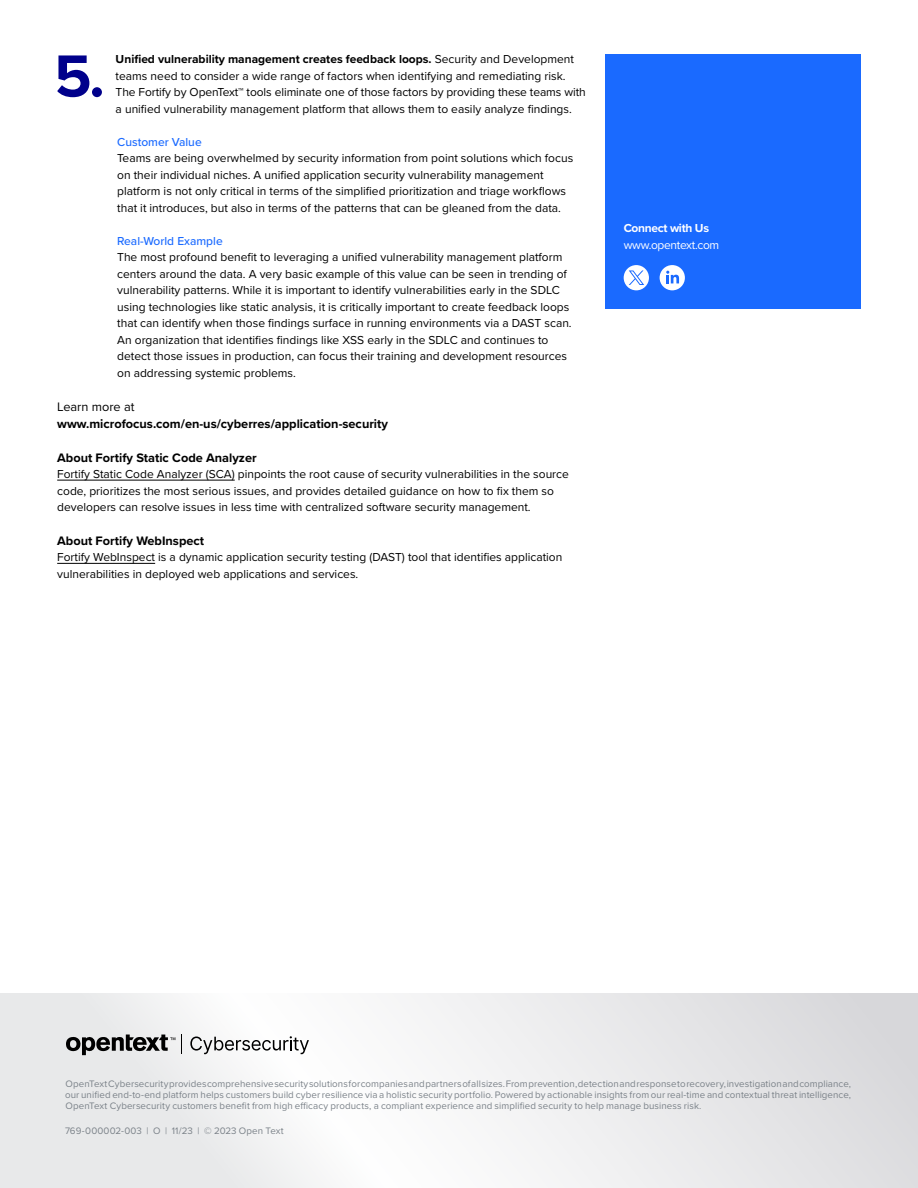
<style>
.page{position:relative;width:918px;height:1188px;background:#fff}
.page>*{position:absolute;margin:0;border:0;box-sizing:border-box;transform-origin:0 0}
.t1{font:700 61.5px "Proxima Nova";color:#00008b}
.t2{font:700 12.75px "Proxima Nova";color:#000}
.t3{font:12.75px "Proxima Nova";color:#000}
.t4{font:12px/16.5px "Proxima Nova";color:#000}
.t5{font:500 12px "Proxima Nova";color:#1a6aff}
.t6{font:12px/17.2px "Proxima Nova";letter-spacing:-.025em;color:#fff}
.t7{font:9.75px/11.2px "Proxima Nova";letter-spacing:.01em;color:#7b8289;text-align:justify}
.s1{font-weight:700}
</style>
<div class="page">
<hr style="left:57px;top:480px;width:178px;height:1px;background:#000">
<hr style="left:57px;top:563px;width:98px;height:1px;background:#000">
<svg style="left:0;top:994px;width:918px;height:194px"></svg>
<svg style="left:66px;top:1035px;width:109px;height:20px;background:#888989"></svg>
<svg style="left:190px;top:1036px;width:119px;height:18px"></svg>
<svg style="left:181px;top:1035px;width:1px;height:19px"></svg>
<div style="left:605px;top:54px;width:256px;height:254px;background:#1a6aff"></div>
<div style="left:660px;top:265px;width:25px;height:25px;background:#fff;border-radius:13px"></div>
<svg style="left:666px;top:271px;width:13px;height:12px"></svg>
<div style="left:624px;top:265px;width:25px;height:25px;background:#fff;border-radius:50%"></div>
<svg style="left:629px;top:270px;width:15px;height:15px"></svg>
<p class="t1" style="left:54px;top:30px;width:52px">5.</p>
<p class="t4" style="left:116px;top:51px;width:472px"><span class="s1">Unified vulnerability management creates feedback loops.</span> Security and Development teams need to consider a wide range of factors when identifying and remediating risk.<br>The Fortify by OpenText™ tools eliminate one of those factors by providing these teams with a unified vulnerability management platform that allows them to easily analyze findings.</p>
<h2 class="t5" style="left:117px;top:133px;width:86px">Customer Value</h2>
<p class="t4" style="left:117px;top:150px;width:458px">Teams are being overwhelmed by security information from point solutions which focus on their individual niches. A unified application security vulnerability management platform is not only critical in terms of the simplified prioritization and triage workflows that it introduces, but also in terms of the patterns that can be gleaned from the data.</p>
<h2 class="t5" style="left:117px;top:232px;width:107px">Real-World Example</h2>
<p class="t4" style="left:117px;top:249px;width:456px">The most profound benefit to leveraging a unified vulnerability management platform centers around the data. A very basic example of this value can be seen in trending of vulnerability patterns. While it is important to identify vulnerabilities early in the SDLC using technologies like static analysis, it is critically important to create feedback loops that can identify when those findings surface in running environments via a DAST scan.<br>An organization that identifies findings like XSS early in the SDLC and continues to detect those issues in production, can focus their training and development resources on addressing systemic problems.</p>
<p class="t3" style="left:57px;top:397px;width:79px">Learn more at</p>
<p class="t2" style="left:57px;top:414px;width:332px">www.microfocus.com/en-us/cyberres/application-security</p>
<p class="t2" style="left:57px;top:448px;width:201px">About Fortify Static Code Analyzer</p>
<p class="t4" style="left:57px;top:465px;width:513px">Fortify Static Code Analyzer (SCA) pinpoints the root cause of security vulnerabilities in the source code, prioritizes the most serious issues, and provides detailed guidance on how to fix them so developers can resolve issues in less time with centralized software security management.</p>
<p class="t2" style="left:57px;top:531px;width:149px">About Fortify WebInspect</p>
<p class="t4" style="left:57px;top:549px;width:507px">Fortify WebInspect is a dynamic application security testing (DAST) tool that identifies application vulnerabilities in deployed web applications and services.</p>
<p class="t6" style="left:624px;top:219px;width:97px"><span class="s1">Connect with Us </span>www.opentext.com</p>
<p class="t7" style="left:65px;top:1077px;width:788px">OpenTextCybersecurityprovidescomprehensivesecuritysolutionsforcompaniesandpartnersofallsizes.Fromprevention,detectionandresponsetorecovery,investigationandcompliance, our unified end-to-end platform helps customers build cyber resilience via a holistic security portfolio. Powered by actionable insights from our real-time and contextual threat intelligence, OpenText Cybersecurity customers benefit from high efficacy products, a compliant experience and simplified security to help manage business risk.</p>
<p class="t7" style="left:65px;top:1125px;width:220px">769-000002-003 | O | 11/23 | © 2023 Open Text</p>
</div>
